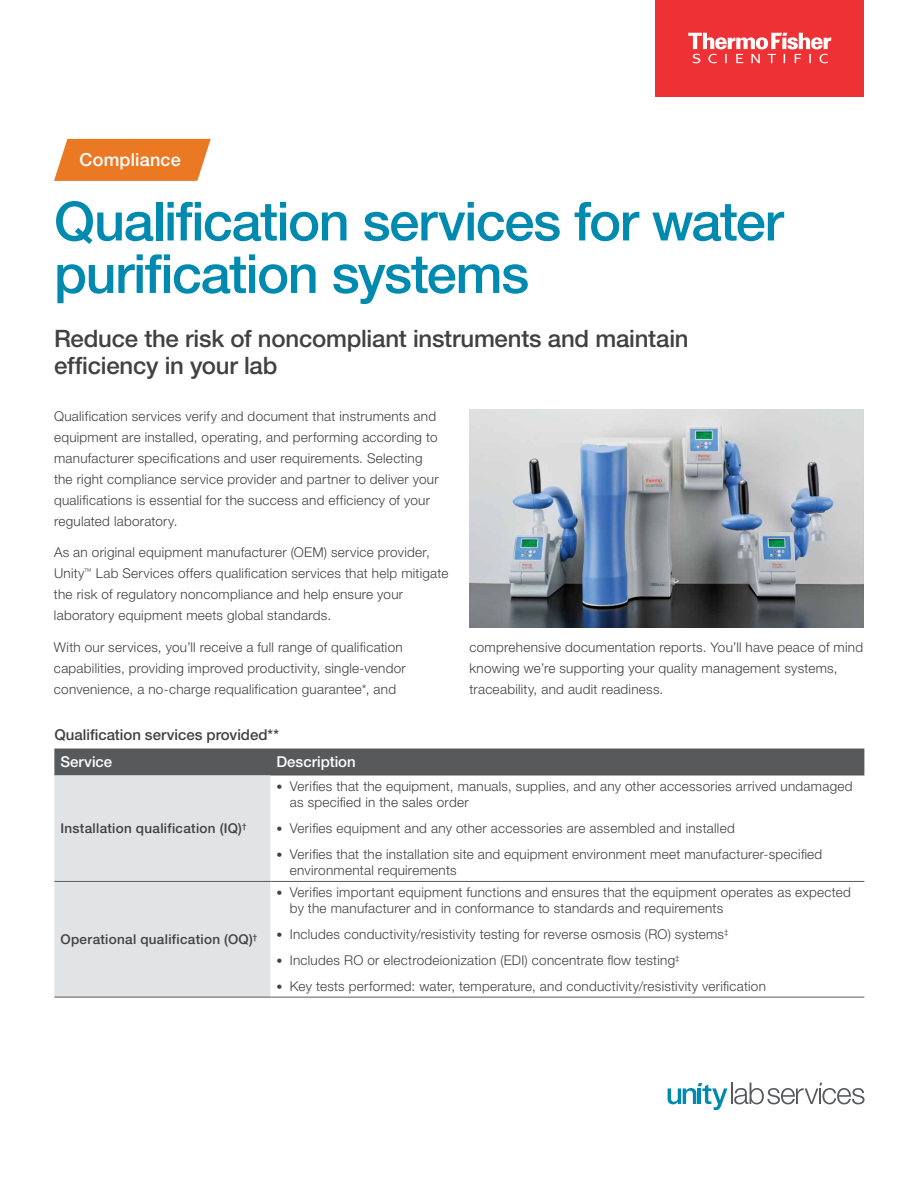
<style>
.page{position:relative;width:918px;height:1188px;background:#fff}
.page>*{position:absolute;margin:0;border:0;box-sizing:border-box;transform-origin:0 0}
.t1{font:500 54px/52.5px "Helvetica Neue LTW1 G";letter-spacing:-.025em;color:#008ab0}
.t2{font:500 24px/27px "Helvetica Neue LTW1 G";letter-spacing:-.01em;color:#414042}
.t3{font:500 18px "Helvetica Neue LTW1 G";letter-spacing:.01em;color:#fff}
.t4{font:500 15px "Helvetica Neue LTW1 G";color:#414042}
.t5{font:500 15px "Helvetica Neue LTW1 G";color:#fff}
.t6{font:300 13.5px/21px "Helvetica Neue LTW1 G";letter-spacing:.02em;color:#414042}
.t7{font:500 13.5px "Helvetica Neue LTW1 G";letter-spacing:.025em;color:#414042}
.s1{font-size:12px}
</style>
<div class="page">
<svg style="left:54px;top:748px;width:810px;height:28px;background:#5e5f61"></svg>
<div style="left:54px;top:776px;width:216px;height:221px;background:#e2e3e4"></div>
<hr style="left:54px;top:881px;width:216px;height:1px;background:#58595b">
<hr style="left:270px;top:881px;width:594px;height:1px;background:#58595b">
<hr style="left:54px;top:997px;width:216px;height:1px;background:#58595b">
<hr style="left:270px;top:997px;width:594px;height:1px;background:#58595b">
<img style="left:470px;top:409px;width:394px;height:218px">
<svg style="left:54px;top:139px;width:157px;height:42px;background:#ec8437"></svg>
<hr style="left:731px;top:1083px;width:2px;height:21px;background:#58595b">
<svg style="left:734px;top:1083px;width:131px;height:21px"></svg>
<svg style="left:668px;top:1083px;width:60px;height:27px"></svg>
<div style="left:656px;top:0;width:208px;height:96px;background:#ee3134"></div>
<svg style="left:688px;top:33px;width:143px;height:30px"></svg>
<h3 class="t3" style="left:80px;top:149px;width:103px">Compliance</h3>
<h1 class="t1" style="left:54px;top:195px;width:731px">Qualification services for water purification systems</h1>
<h2 class="t2" style="left:54px;top:325px;width:636px">Reduce the risk of noncompliant instruments and maintain efficiency in your lab</h2>
<p class="t6" style="left:54px;top:405px;width:386px">Qualification services verify and document that instruments and equipment are installed, operating, and performing according to manufacturer specifications and user requirements. Selecting the right compliance service provider and partner to deliver your qualifications is essential for the success and efficiency of your regulated laboratory.</p>
<p class="t6" style="left:54px;top:542px;width:396px">As an original equipment manufacturer (OEM) service provider, Unity<sup>™</sup> Lab Services offers qualification services that help mitigate the risk of regulatory noncompliance and help ensure your laboratory equipment meets global standards.</p>
<p class="t6" style="left:54px;top:636px;width:353px">With our services, you’ll receive a full range of qualification capabilities, providing improved productivity, single-vendor convenience, a no-charge requalification guarantee*, and</p>
<p class="t4" style="left:54px;top:726px;width:226px">Qualification services provided**</p>
<p class="t5" style="left:60px;top:753px;width:53px">Service</p>
<p class="t5" style="left:276px;top:753px;width:81px">Description</p>
<p class="t6" style="left:470px;top:636px;width:395px">comprehensive documentation reports. You’ll have peace of mind knowing we’re supporting your quality management systems, traceability, and audit readiness.</p>
<p class="t7" style="left:60px;top:820px;width:188px">Installation qualification (IQ)<sup>†</sup></p>
<p class="t7" style="left:60px;top:931px;width:198px">Operational qualification (OQ)<sup>†</sup></p>
<p class="t6" style="left:290px;top:778px;width:564px;line-height:16.2px;text-indent:-14px"><span class="s1">•</span> Verifies that the equipment, manuals, supplies, and any other accessories arrived undamaged as specified in the sales order</p>
<p class="t6" style="left:276px;top:818px;width:460px"><span class="s1">•</span> Verifies equipment and any other accessories are assembled and installed</p>
<p class="t6" style="left:290px;top:846px;width:534px;line-height:16.2px;text-indent:-14px"><span class="s1">•</span> Verifies that the installation site and equipment environment meet manufacturer-specified environmental requirements</p>
<p class="t6" style="left:290px;top:884px;width:563px;line-height:16.2px;text-indent:-14px"><span class="s1">•</span> Verifies important equipment functions and ensures that the equipment operates as expected by the manufacturer and in conformance to standards and requirements</p>
<p class="t6" style="left:276px;top:924px;width:454px"><span class="s1">•</span> Includes conductivity/resistivity testing for reverse osmosis (RO) systems<sup>‡</sup></p>
<p class="t6" style="left:276px;top:950px;width:405px"><span class="s1">•</span> Includes RO or electrodeionization (EDI) concentrate flow testing<sup>‡</sup></p>
<p class="t6" style="left:276px;top:976px;width:491px"><span class="s1">•</span> Key tests performed: water, temperature, and conductivity/resistivity verification</p>
</div>
